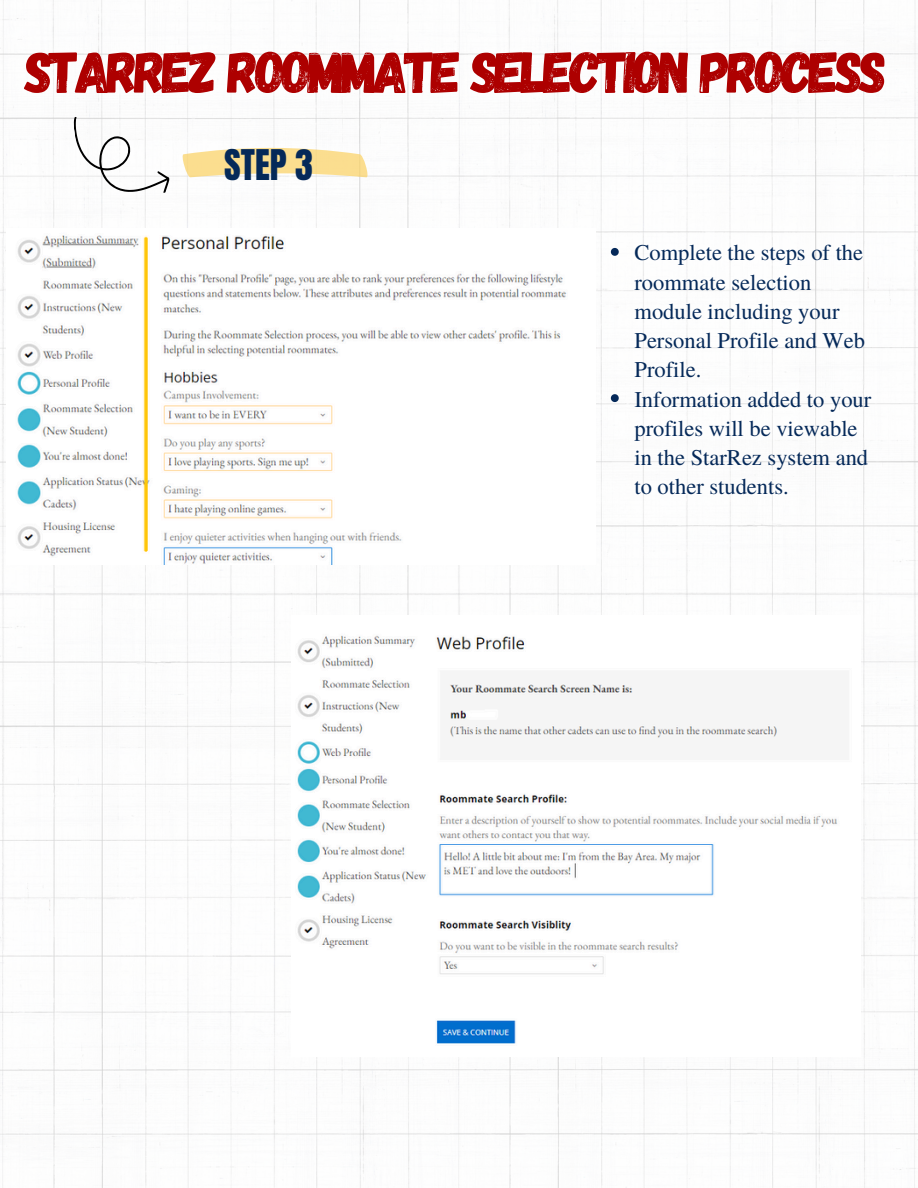
<style>
.page{position:relative;width:918px;height:1188px;background:#fff}
.page>*{position:absolute;margin:0;border:0;box-sizing:border-box;transform-origin:0 0}
.t1{font:58.5px "Gagalin";letter-spacing:-.07em;color:#ad0000}
.t2{font:36px "Anton";color:#052959}
.t3{font:22.5px/29.2px "Te X Gyre Termes";color:#052959}
</style>
<div class="page">
<img style="left:0;top:0;width:918px;height:1188px">
<svg style="left:182px;top:148px;width:186px;height:29px;background:#fae2a1"></svg>
<svg style="left:72px;top:106px;width:99px;height:97px"></svg>
<img style="left:6px;top:228px;width:590px;height:337px">
<img style="left:292px;top:616px;width:569px;height:441px">
<svg style="left:611px;top:248px;width:8px;height:8px"></svg>
<svg style="left:611px;top:394px;width:8px;height:8px"></svg>
<h2 class="t1" style="left:25px;top:34px;width:864px">STARREZ ROOMMATE SELECTION PROCESS</h2>
<p class="t2" style="left:224px;top:139px;width:90px">STEP 3</p>
<p class="t3" style="left:634px;top:237px;width:232px">Complete the steps of the roommate selection module including your<br>Personal Profile and Web<br>Profile.</p>
<p class="t3" style="left:634px;top:383px;width:238px">Information added to your profiles will be viewable in the StarRez system and to other students.</p>
</div>
